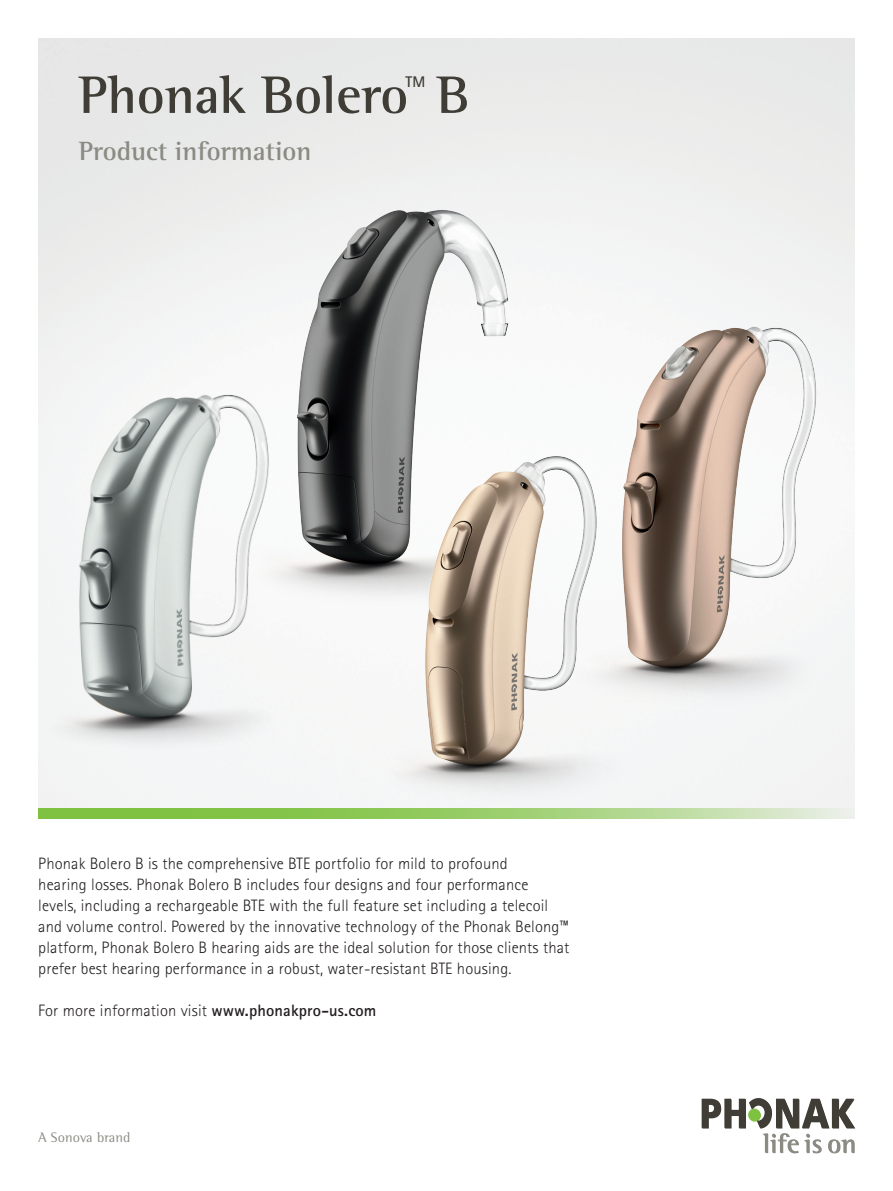
<style>
.page{position:relative;width:893px;height:1191px;background:#fff}
.page>*{position:absolute;margin:0;border:0;box-sizing:border-box;transform-origin:0 0}
.PHO_Headline_36pt_Gr{font:700 54px "Rotis Semi Serif Pro";color:#3f3d36}
.PHO_Lead_18pt_LightG{font:700 27px "Rotis Semi Serif Pro";color:#8b8b83}
.PHO_Bodycopy_11pt_Bl{font:300 16.5px/21px "Rotis Sans Serif Pro";letter-spacing:.01em;color:#231f20}
.PHO_Headline_36pt_Gr-2{font:700 15.45px "Rotis Sans Serif Pro";color:#3f3d36}
.PHO_Bodycopy_11pt_Bl-2{font:14.1px "Rotis Semi Serif Pro";letter-spacing:.01em;color:#8b8b83}
.s1{font-family:"Rotis Sans Serif";font-weight:700}
.s2{font-weight:700}
</style>
<div class="page">
<svg style="left:38px;top:807px;width:817px;height:11px;background:#a7d37f"></svg>
<svg style="left:702px;top:1098px;width:153px;height:55px"></svg>
<img style="left:154px;top:135px;width:461px;height:297px">
<img style="left:317px;top:432px;width:417px;height:374px">
<img style="left:38px;top:373px;width:365px;height:401px">
<img style="left:446px;top:256px;width:409px;height:462px">
<p class="PHO_Headline_36pt_Gr" style="left:79px;top:62px;width:331px">Phonak Bolero</p>
<p class="PHO_Headline_36pt_Gr-2" style="left:406px;top:72px;width:21px">TM</p>
<p class="PHO_Headline_36pt_Gr" style="left:436px;top:62px;width:35px">B</p>
<p class="PHO_Lead_18pt_LightG" style="left:79px;top:134px;width:234px">Product information</p>
<p class="PHO_Bodycopy_11pt_Bl" style="left:38px;top:853px;width:533px">Phonak Bolero B is the comprehensive BTE portfolio for mild to profound<br>hearing losses. Phonak Bolero B includes four designs and four performance levels, including a rechargeable BTE with the full feature set including a telecoil and volume control. Powered by the innovative technology of the Phonak Belong<span class="s1">™ </span>platform, Phonak Bolero B hearing aids are the ideal solution for those clients that prefer best hearing performance in a robust, water-resistant BTE housing.</p>
<p class="PHO_Bodycopy_11pt_Bl" style="left:38px;top:1000px;width:340px">For more information visit <span class="s2">www.phonakpro-us.com</span></p>
<p class="PHO_Bodycopy_11pt_Bl-2" style="left:38px;top:1128px;width:94px">A Sonova brand</p>
</div>
